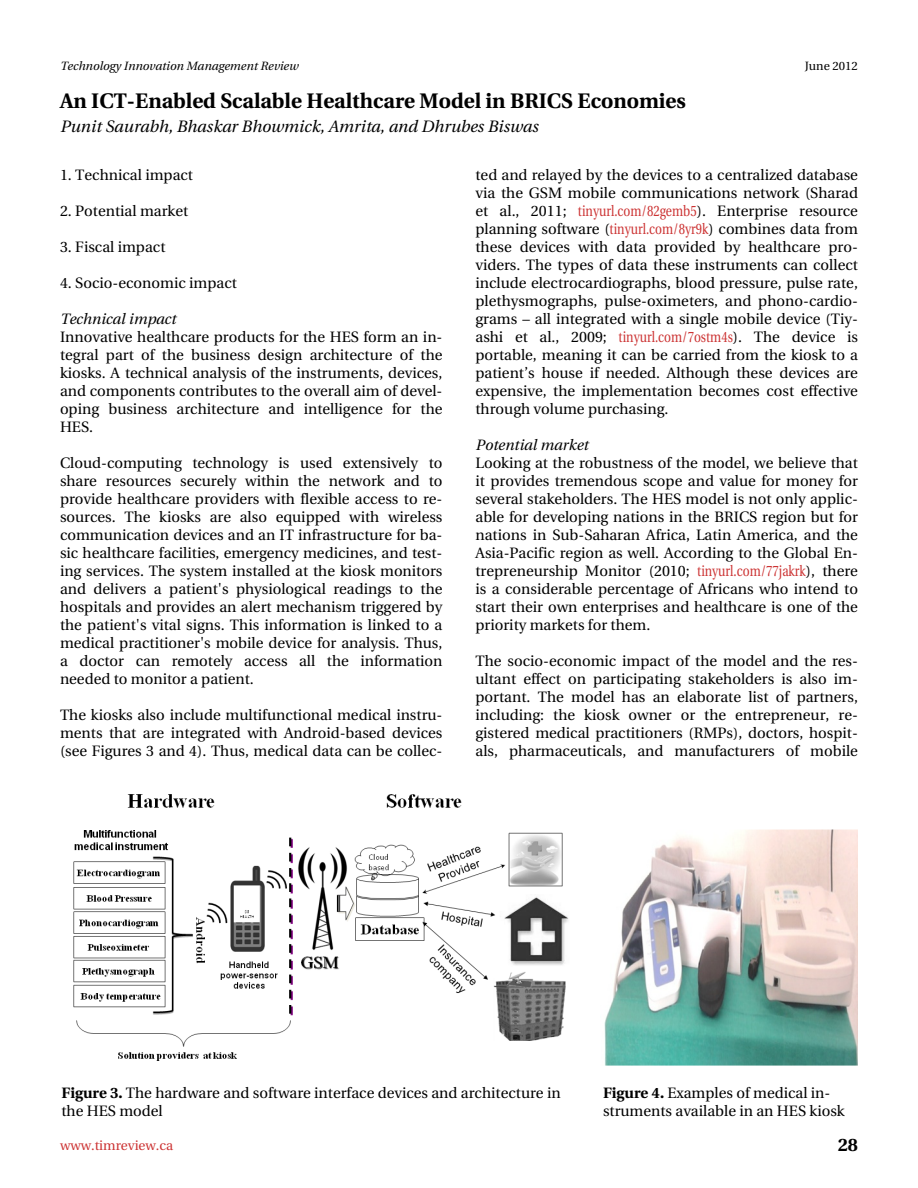
<style>
.page{position:relative;width:918px;height:1188px;background:#fff}
.page>*{position:absolute;margin:0;border:0;box-sizing:border-box;transform-origin:0 0}
.t1{font:700 21px "Utopia";color:#000}
.t2{font:700 18px "Utopia";color:#000}
.t3{font:italic 16.5px "Utopia";color:#000}
.t4{font:15px/18px "Utopia";color:#000;text-align:justify}
.t5{font:italic 15px "Utopia";color:#000}
.t6{font:13.5px "Utopia";color:#c33}
.t7{font:italic 12px "Utopia";color:#000}
.t8{font:12px "Utopia";color:#000}
.s1{color:#c33}
.s2{font-weight:700}
</style>
<div class="page">
<img style="left:73px;top:794px;width:496px;height:267px">
<img style="left:604px;top:830px;width:254px;height:236px">
<p class="t7" style="left:60px;top:60px;width:240px">Technology Innovation Management Review</p>
<p class="t8" style="left:805px;top:59px;width:55px">June 2012</p>
<h1 class="t1" style="left:60px;top:89px;width:627px">An ICT-Enabled Scalable Healthcare Model in BRICS Economies</h1>
<p class="t3" style="left:60px;top:117px;width:480px">Punit Saurabh, Bhaskar Bhowmick, Amrita, and Dhrubes Biswas</p>
<p class="t4" style="left:60px;top:166px;width:135px">1. Technical impact</p>
<p class="t4" style="left:60px;top:202px;width:130px">2. Potential market</p>
<p class="t4" style="left:60px;top:238px;width:107px">3. Fiscal impact</p>
<p class="t4" style="left:60px;top:274px;width:178px">4. Socio-economic impact</p>
<p class="t5" style="left:60px;top:311px;width:118px">Technical impact</p>
<p class="t4" style="left:60px;top:328px;width:384px">Innovative healthcare products for the HES form an in&shy;tegral part of the business design architecture of the kiosks. A technical analysis of the instruments, devices, and components contributes to the overall aim of devel&shy;oping business architecture and intelligence for the HES.</p>
<p class="t4" style="left:60px;top:454px;width:384px">Cloud-computing technology is used extensively to share resources securely within the network and to provide healthcare providers with flexible access to re&shy;sources. The kiosks are also equipped with wireless communication devices and an IT infrastructure for ba&shy;sic healthcare facilities, emergency medicines, and test&shy;ing services. The system installed at the kiosk monitors and delivers a patient's physiological readings to the hospitals and provides an alert mechanism triggered by the patient's vital signs. This information is linked to a medical practitioner's mobile device for analysis. Thus, a doctor can remotely access all the information needed to monitor a patient.</p>
<p class="t4" style="left:60px;top:706px;width:384px">The kiosks also include multifunctional medical instru&shy;ments that are integrated with Android-based devices (see Figures 3 and 4). Thus, medical data can be collec-</p>
<p class="t4" style="left:476px;top:166px;width:384px">ted and relayed by the devices to a centralized database via the GSM mobile communications network (Sharad et al., 2011; <span class="s1">tinyurl.com/82gemb5</span>). Enterprise resource planning software (<span class="s1">tinyurl.com/8yr9k</span>) combines data from these devices with data provided by healthcare pro&shy;viders. The types of data these instruments can collect include electrocardiographs, blood pressure, pulse rate, plethysmographs, pulse-oximeters, and phono-cardio&shy;grams – all integrated with a single mobile device (Tiy&shy;ashi et al., 2009; <span class="s1">tinyurl.com/7ostm4s</span>). The device is portable, meaning it can be carried from the kiosk to a patient’s house if needed. Although these devices are expensive, the implementation becomes cost effective through volume purchasing.</p>
<p class="t5" style="left:476px;top:437px;width:114px">Potential market</p>
<p class="t4" style="left:476px;top:454px;width:384px">Looking at the robustness of the model, we believe that it provides tremendous scope and value for money for several stakeholders. The HES model is not only applic&shy;able for developing nations in the BRICS region but for nations in Sub-Saharan Africa, Latin America, and the Asia-Pacific region as well. According to the Global En&shy;trepreneurship Monitor (2010; <span class="s1">tinyurl.com/77jakrk</span>), there is a considerable percentage of Africans who intend to start their own enterprises and healthcare is one of the priority markets for them.</p>
<p class="t4" style="left:476px;top:652px;width:384px">The socio-economic impact of the model and the res&shy;ultant effect on participating stakeholders is also im&shy;portant. The model has an elaborate list of partners, including: the kiosk owner or the entrepreneur, re&shy;gistered medical practitioners (RMPs), doctors, hospit&shy;als, pharmaceuticals, and manufacturers of mobile</p>
<p class="t4" style="left:62px;top:1084px;width:501px"><span class="s2">Figure 3.</span> The hardware and software interface devices and architecture in the HES model</p>
<p class="t4" style="left:603px;top:1084px;width:243px"><span class="s2">Figure 4.</span> Examples of medical in&shy;struments available in an HES kiosk</p>
<p class="t6" style="left:60px;top:1138px;width:115px">www.timreview.ca</p>
<p class="t2" style="left:838px;top:1134px;width:22px">28</p>
</div>
